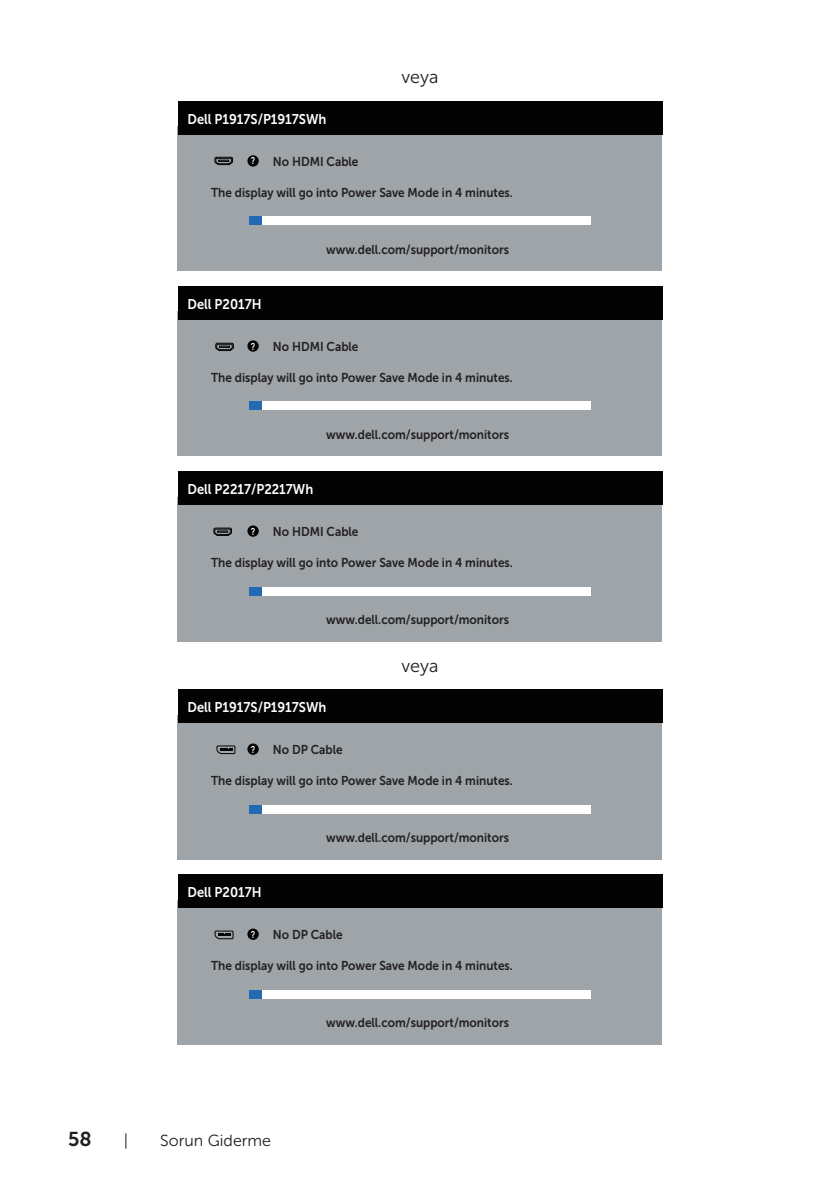
<style>
.page{position:relative;width:840px;height:1191px;background:#fff}
.page>*{position:absolute;margin:0;border:0;box-sizing:border-box;transform-origin:0 0}
.t1{font:20px "Museo Sans For Dell 700";color:#231f20}
.text{font:18px "Museo Sans For Dell 300";color:#231f20}
.t2{font:16px "Museo Sans For Dell 300";color:#231f20}
.t3{font:14px "Museo Sans For Dell 700";color:#fff;scale:.92 1}
.t4{font:12.8px "Museo Sans For Dell 700";color:#231f20;scale:.92 1}
.t5{font:700 9.8px "Arial";color:#fff;scale:.73 1}
</style>
<div class="page">
<div style="left:177px;top:126px;width:485px;height:145px;background:#9ea4a7"></div>
<div style="left:178px;top:101px;width:484px;height:33px;background:#030303"></div>
<div style="left:249px;top:216px;width:341px;height:9px;background:#fff"></div>
<div style="left:249px;top:216px;width:12px;height:9px;background:#226ab4"></div>
<div style="left:247px;top:155px;width:11px;height:12px;background:#030303;border-radius:50%"></div>
<svg style="left:214px;top:157px;width:19px;height:8px"></svg>
<div style="left:177px;top:312px;width:485px;height:144px;background:#9ea4a7"></div>
<div style="left:178px;top:286px;width:484px;height:33px;background:#030303"></div>
<div style="left:249px;top:401px;width:341px;height:9px;background:#fff"></div>
<div style="left:249px;top:401px;width:12px;height:9px;background:#226ab4"></div>
<div style="left:247px;top:340px;width:11px;height:12px;background:#030303;border-radius:50%"></div>
<svg style="left:215px;top:343px;width:19px;height:8px"></svg>
<div style="left:177px;top:497px;width:485px;height:144px;background:#9ea4a7"></div>
<div style="left:178px;top:471px;width:484px;height:33px;background:#030303"></div>
<div style="left:249px;top:586px;width:341px;height:9px;background:#fff"></div>
<div style="left:249px;top:586px;width:12px;height:9px;background:#226ab4"></div>
<div style="left:247px;top:525px;width:11px;height:12px;background:#030303;border-radius:50%"></div>
<svg style="left:213px;top:527px;width:19px;height:9px"></svg>
<div style="left:177px;top:714px;width:485px;height:145px;background:#9ea4a7"></div>
<div style="left:178px;top:689px;width:484px;height:33px;background:#030303"></div>
<div style="left:249px;top:804px;width:341px;height:9px;background:#fff"></div>
<div style="left:249px;top:804px;width:12px;height:9px;background:#226ab4"></div>
<div style="left:247px;top:743px;width:11px;height:12px;background:#030303;border-radius:50%"></div>
<svg style="left:216px;top:745px;width:19px;height:9px"></svg>
<div style="left:177px;top:900px;width:485px;height:144px;background:#9ea4a7"></div>
<div style="left:178px;top:874px;width:484px;height:33px;background:#030303"></div>
<div style="left:249px;top:989px;width:341px;height:9px;background:#fff"></div>
<div style="left:249px;top:989px;width:12px;height:9px;background:#226ab4"></div>
<div style="left:247px;top:928px;width:11px;height:12px;background:#030303;border-radius:50%"></div>
<svg style="left:214px;top:930px;width:19px;height:9px"></svg>
<p class="text" style="left:401px;top:67px;width:39px">veya</p>
<p class="t3" style="left:187px;top:111px;width:152px">Dell P1917S/P1917SWh</p>
<p class="t4" style="left:273px;top:154px;width:94px">No HDMI Cable</p>
<p class="t4" style="left:211px;top:185px;width:329px">The display will go into Power Save Mode in 4 minutes.</p>
<p class="t5" style="left:250px;top:154px;width:7px">?</p>
<p class="t3" style="left:187px;top:296px;width:82px">Dell P2017H</p>
<p class="t4" style="left:326px;top:242px;width:200px">www.dell.com/support/monitors</p>
<p class="t4" style="left:273px;top:339px;width:94px">No HDMI Cable</p>
<p class="t4" style="left:211px;top:370px;width:329px">The display will go into Power Save Mode in 4 minutes.</p>
<p class="t5" style="left:250px;top:340px;width:7px">?</p>
<p class="t4" style="left:326px;top:427px;width:200px">www.dell.com/support/monitors</p>
<p class="t3" style="left:187px;top:481px;width:138px">Dell P2217/P2217Wh</p>
<p class="t4" style="left:273px;top:524px;width:94px">No HDMI Cable</p>
<p class="t4" style="left:211px;top:555px;width:329px">The display will go into Power Save Mode in 4 minutes.</p>
<p class="t5" style="left:250px;top:525px;width:7px">?</p>
<p class="t4" style="left:326px;top:612px;width:200px">www.dell.com/support/monitors</p>
<p class="text" style="left:401px;top:655px;width:39px">veya</p>
<p class="t3" style="left:187px;top:699px;width:152px">Dell P1917S/P1917SWh</p>
<p class="t4" style="left:273px;top:742px;width:77px">No DP Cable</p>
<p class="t4" style="left:211px;top:773px;width:329px">The display will go into Power Save Mode in 4 minutes.</p>
<p class="t5" style="left:250px;top:742px;width:7px">?</p>
<p class="t3" style="left:187px;top:884px;width:82px">Dell P2017H</p>
<p class="t4" style="left:326px;top:830px;width:200px">www.dell.com/support/monitors</p>
<p class="t4" style="left:273px;top:927px;width:77px">No DP Cable</p>
<p class="t4" style="left:211px;top:958px;width:329px">The display will go into Power Save Mode in 4 minutes.</p>
<p class="t5" style="left:250px;top:928px;width:7px">?</p>
<h1 class="t1" style="left:68px;top:1127px;width:25px">58</h1>
<p class="t2" style="left:124px;top:1131px;width:6px">|</p>
<p class="t2" style="left:160px;top:1131px;width:112px">Sorun Giderme</p>
<p class="t4" style="left:326px;top:1015px;width:200px">www.dell.com/support/monitors</p>
</div>
